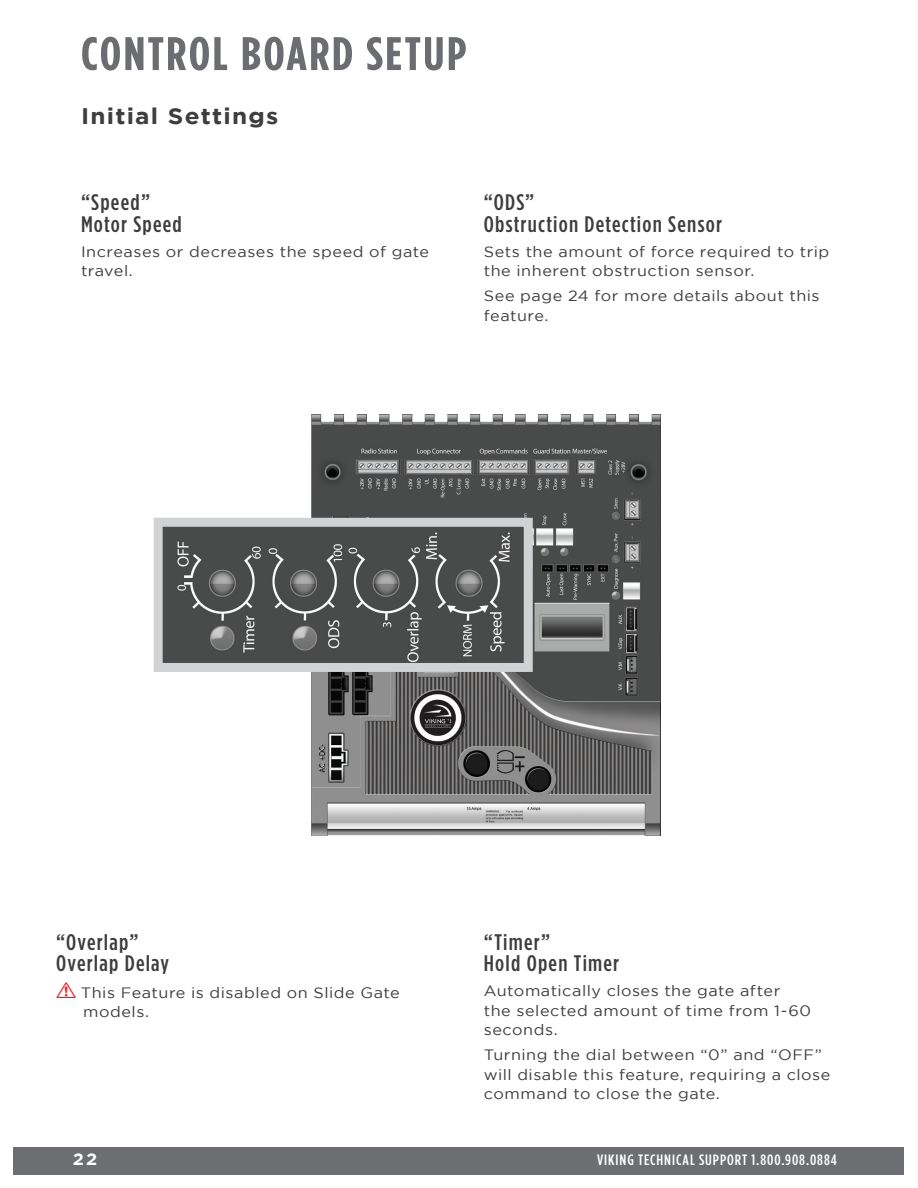
<style>
.page{position:relative;width:918px;height:1188px;background:#fff}
.page>*{position:absolute;margin:0;border:0;box-sizing:border-box;transform-origin:0 0}
.t1{font:700 47.1px "Gotham Condensed";letter-spacing:.05em;color:#6c6d70;scale:1.08 1}
.t2{font:500 22.5px/21.9px "Gotham Condensed";letter-spacing:.05em;color:#3e3e3f;scale:1.08 1}
.t3{font:700 22.5px "Gotham";letter-spacing:.05em;color:#3e3e3f;scale:1.08 1}
.t4{font:700 16.5px "Gotham";color:#fff;scale:1.08 1}
.t5{font:15px/19.5px "Gotham";letter-spacing:.03em;color:#3e3e3f;scale:1.08 1}
.t6{font:500 15px "Gotham Condensed";letter-spacing:.06em;color:#fff;scale:1.08 1}
.s1{font-family:"Hazard";font-size:22.5px;color:#ed1f26}
</style>
<div class="page">
<div style="left:14px;top:1147px;width:890px;height:27px;background:#6d6e71"></div>
<img style="left:312px;top:414px;width:348px;height:421px">
<svg style="left:153px;top:513px;width:384px;height:163px;background:#6d6e6e"></svg>
<h1 class="t1" style="left:81px;top:27px;width:358px">CONTROL BOARD SETUP</h1>
<h2 class="t3" style="left:81px;top:103px;width:184px">Initial Settings</h2>
<h2 class="t2" style="left:81px;top:191px;width:95px">“Speed”<br>Motor Speed</h2>
<p class="t5" style="left:81px;top:241px;width:324px">Increases or decreases the speed of gate travel.</p>
<h2 class="t2" style="left:484px;top:191px;width:222px">“ODS”<br>Obstruction Detection Sensor</h2>
<p class="t5" style="left:484px;top:241px;width:321px">Sets the amount of force required to trip the inherent obstruction sensor.</p>
<p class="t5" style="left:484px;top:286px;width:312px">See page 24 for more details about this feature.</p>
<h2 class="t2" style="left:56px;top:930px;width:106px">“Overlap”<br>Overlap Delay</h2>
<p class="t5" style="left:83px;top:982px;width:295px;text-indent:-27px"><span class="s1">!</span> This Feature is disabled on Slide Gate models.</p>
<h2 class="t2" style="left:484px;top:930px;width:127px">“Timer”<br>Hold Open Timer</h2>
<p class="t5" style="left:484px;top:981px;width:305px">Automatically closes the gate after<br>the selected amount of time from 1-60 seconds.</p>
<p class="t5" style="left:484px;top:1045px;width:322px">Turning the dial between “0” and “OFF” will disable this feature, requiring a close command to close the gate.</p>
<p class="t4" style="left:73px;top:1149px;width:24px">22</p>
<p class="t6" style="left:597px;top:1151px;width:224px">VIKING TECHNICAL SUPPORT 1.800.908.0884</p>
</div>
